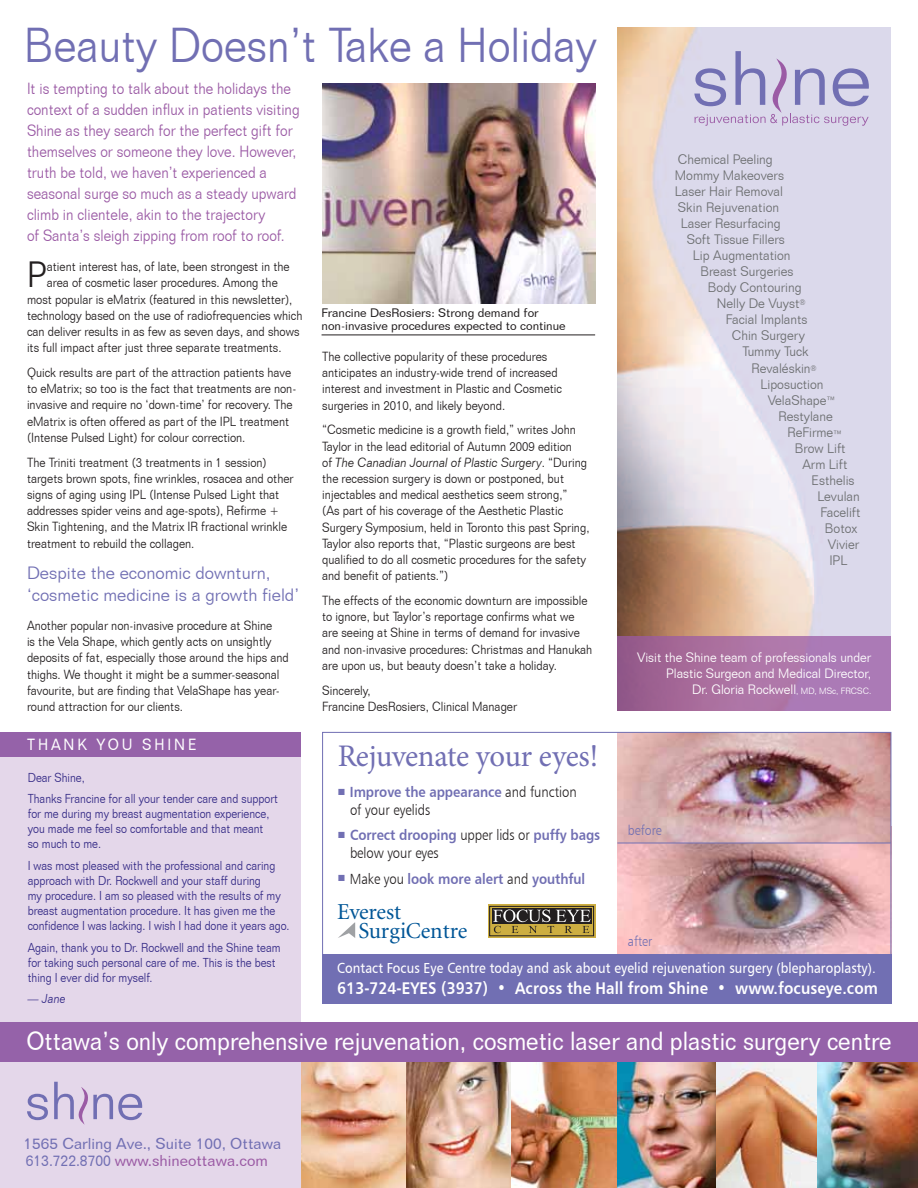
<style>
.page{position:relative;width:918px;height:1188px;background:#fff}
.page>*{position:absolute;margin:0;border:0;box-sizing:border-box;transform-origin:0 0}
.t1{font:300 47.7px "Folio BT";color:#716fb3;scale:.9 1}
.t2{font:300 35.55px "Folio BT";color:#231f20;scale:.9 1}
.t3{font:31.5px "Minion Pro";letter-spacing:-.015em;color:#716fb3}
.t4{font:25.5px "Folio BT";color:#fff;scale:.9 1}
.t5{font:22.8px/18.8px "Minion";letter-spacing:-.005em;color:#005697}
.t6{font:300 17.4px/22.5px "Folio BT";color:#716fb3}
.t7{font:16.95px "Humanist 777 BT Bold B";letter-spacing:.005em;color:#fff;scale:.89 1}
.t8{font:300 15.75px/21px "Folio BT";color:#9b5ba5;scale:.9 1}
.t9{font:15.75px "Folio BT";letter-spacing:.2em;color:#fff;scale:.9 1}
.t10{font:15.3px/17.4px "Folio BT";color:#716fb3}
.t11{font:14.7px "Humanist 777 BT Bold B";letter-spacing:-.005em;color:#716fb3;scale:.89 1}
.t12{font:14.7px "Humanist 777 BT Light B";letter-spacing:-.005em;color:#231f20;scale:.89 1}
.t13{font:14.55px "Humanist 777 BT Roman B";letter-spacing:.005em;color:#fff;scale:.89 1}
.t14{font:13.8px "Humanist 777 BT Light B";color:#716fb3;scale:.9 1}
.t15{font:300 13.35px "Folio BT";color:#6d6f71;scale:.95 1}
.t16{font:300 13.2px/15.9px "Folio BT";color:#fff;text-align:right;scale:.95 1}
.t17{font:300 12.9px/16.2px "Folio BT";color:#231f20;scale:.9 1}
.t18{font:300 12.6px/15px "Folio BT";color:#342a86;scale:.88 1}
.t19{font:italic 300 12.6px "Folio BT";color:#342a86;scale:.88 1}
.t20{font:12px/13.5px "Folio BT";color:#231f20}
.s1{font-style:italic}
.s2{font-style:italic;font-size:7.8px}
.s3{font-size:8.85px}
.s4{font-family:"Humanist 777 BT Light B";color:#231f20}
.s5{color:#9b5ba5}
</style>
<div class="page">
<img style="left:617px;top:844px;width:272px;height:110px">
<img style="left:322px;top:84px;width:274px;height:219px">
<img style="left:617px;top:27px;width:274px;height:610px">
<div style="left:617px;top:637px;width:274px;height:74px;background:linear-gradient(to right,#9e5f8b,#b282be)"></div>
<div style="left:322px;top:954px;width:569px;height:50px;background:#716fb3"></div>
<img style="left:617px;top:734px;width:272px;height:109px">
<hr style="left:617px;top:843px;width:274px;height:1px;background:#716fb3">
<svg style="left:338px;top:923px;width:17px;height:15px"></svg>
<svg style="left:488px;top:904px;width:108px;height:34px"></svg>
<div style="left:492px;top:908px;width:99px;height:16px;background:#231f20"></div>
<div style="left:489px;top:906px;width:105px;height:30px;border:1px solid #231f20"></div>
<svg style="left:493px;top:909px;width:98px;height:24px"></svg>
<svg style="left:694px;top:51px;width:175px;height:75px;background:#c6c1de"></svg>
<div style="left:0;top:735px;width:301px;height:364px;background:#e4d7ea"></div>
<div style="left:0;top:732px;width:301px;height:25px;background:#9562a9"></div>
<img style="left:301px;top:1062px;width:105px;height:126px">
<div style="left:0;top:1059px;width:301px;height:129px;background:#e4d7ea"></div>
<img style="left:519px;top:1062px;width:197px;height:126px">
<img style="left:407px;top:1062px;width:112px;height:126px">
<svg style="left:27px;top:1094px;width:21px;height:26px"></svg>
<svg style="left:54px;top:1082px;width:88px;height:43px"></svg>
<img style="left:816px;top:1062px;width:102px;height:126px">
<img style="left:716px;top:1062px;width:100px;height:126px">
<div style="left:0;top:1023px;width:918px;height:39px;background:#9562a9"></div>
<hr style="left:322px;top:335px;width:273px;height:1px;background:#231f20">
<div style="left:322px;top:732px;width:569px;height:272px;border:1px solid #716fb3"></div>
<h1 class="t1" style="left:24px;top:16px;width:638px">Beauty Doesn’t Take a Holiday</h1>
<p class="t8" style="left:27px;top:78px;width:305px">It is tempting to talk about the holidays the context of a sudden influx in patients visiting Shine as they search for the perfect gift for themselves or someone they love. However, truth be told, we haven’t experienced a seasonal surge so much as a steady upward climb in clientele, akin to the trajectory<br>of Santa’s sleigh zipping from roof to roof.</p>
<h2 class="t2" style="left:27px;top:253px;width:24px">P</h2>
<p class="t17" style="left:47px;top:258px;width:271px">atient interest has, of late, been strongest in the</p>
<p class="t17" style="left:47px;top:275px;width:258px">area of cosmetic laser procedures. Among the</p>
<p class="t17" style="left:27px;top:291px;width:296px">most popular is eMatrix (featured in this newsletter),</p>
<p class="t17" style="left:27px;top:307px;width:308px">technology based on the use of radiofrequencies which</p>
<p class="t17" style="left:27px;top:323px;width:304px">can deliver results in as few as seven days, and shows</p>
<p class="t17" style="left:27px;top:339px;width:284px">its full impact after just three separate treatments.</p>
<p class="t17" style="left:27px;top:364px;width:301px">Quick results are part of the attraction patients have to eMatrix; so too is the fact that treatments are non&shy;invasive and require no ‘down-time’ for recovery. The eMatrix is often offered as part of the IPL treatment (Intense Pulsed Light) for colour correction.</p>
<p class="t17" style="left:27px;top:454px;width:298px">The Triniti treatment (3 treatments in 1 session) targets brown spots, fine wrinkles, rosacea and other signs of aging using IPL (Intense Pulsed Light that addresses spider veins and age-spots), Refirme + Skin Tightening, and the Matrix IR fractional wrinkle treatment to rebuild the collagen.</p>
<h3 class="t6" style="left:27px;top:561px;width:274px">Despite the economic downturn, ‘cosmetic medicine is a growth field’</h3>
<p class="t17" style="left:27px;top:617px;width:292px">Another popular non-invasive procedure at Shine<br>is the Vela Shape, which gently acts on unsightly deposits of fat, especially those around the hips and thighs. We thought it might be a summer-seasonal favourite, but are finding that VelaShape has year&shy;round attraction for our clients.</p>
<p class="t20" style="left:322px;top:306px;width:246px">Francine DesRosiers: Strong demand for non-invasive procedures expected to continue</p>
<p class="t17" style="left:322px;top:348px;width:268px">The collective popularity of these procedures anticipates an industry-wide trend of increased interest and investment in Plastic and Cosmetic surgeries in 2010, and likely beyond.</p>
<p class="t17" style="left:322px;top:422px;width:299px">“Cosmetic medicine is a growth field,” writes John Taylor in the lead editorial of Autumn 2009 edition<br>of <span class="s1">The Canadian Journal of Plastic Surgery</span>. “During the recession surgery is down or postponed, but injectables and medical aesthetics seem strong,”<br>(As part of his coverage of the Aesthetic Plastic Surgery Symposium, held in Toronto this past Spring, Taylor also reports that, “Plastic surgeons are best qualified to do all cosmetic procedures for the safety and benefit of patients.”)</p>
<p class="t17" style="left:322px;top:592px;width:302px">The effects of the economic downturn are impossible to ignore, but Taylor’s reportage confirms what we are seeing at Shine in terms of demand for invasive and non-invasive procedures: Christmas and Hanukah are upon us, but beauty doesn’t take a holiday.</p>
<p class="t17" style="left:322px;top:682px;width:218px">Sincerely,<br>Francine DesRosiers, Clinical Manager</p>
<p class="t15" style="left:678px;top:151px;width:102px">Chemical Peeling</p>
<p class="t15" style="left:675px;top:167px;width:116px">Mommy Makeovers</p>
<p class="t15" style="left:675px;top:183px;width:115px">Laser Hair Removal</p>
<p class="t15" style="left:678px;top:199px;width:108px">Skin Rejuvenation</p>
<p class="t15" style="left:681px;top:215px;width:107px">Laser Resurfacing</p>
<p class="t15" style="left:687px;top:231px;width:105px">Soft Tissue Fillers</p>
<p class="t15" style="left:693px;top:247px;width:104px">Lip Augmentation</p>
<p class="t15" style="left:700px;top:263px;width:100px">Breast Surgeries</p>
<p class="t15" style="left:708px;top:279px;width:100px">Body Contouring</p>
<p class="t15" style="left:717px;top:295px;width:95px">Nelly De Vuyst<sup>®</sup></p>
<p class="t15" style="left:726px;top:311px;width:88px">Facial Implants</p>
<p class="t15" style="left:732px;top:328px;width:79px">Chin Surgery</p>
<p class="t15" style="left:742px;top:344px;width:71px">Tummy Tuck</p>
<p class="t15" style="left:751px;top:360px;width:70px">Revaléskin<span class="s2">®</span></p>
<p class="t15" style="left:760px;top:376px;width:68px">Liposuction</p>
<p class="t15" style="left:768px;top:392px;width:74px">VelaShape™</p>
<p class="t15" style="left:778px;top:408px;width:59px">Restylane</p>
<p class="t15" style="left:787px;top:424px;width:60px">ReFirme™</p>
<p class="t15" style="left:795px;top:440px;width:55px">Brow Lift</p>
<p class="t15" style="left:802px;top:456px;width:49px">Arm Lift</p>
<p class="t15" style="left:811px;top:472px;width:47px">Esthelis</p>
<p class="t15" style="left:817px;top:488px;width:46px">Levulan</p>
<p class="t15" style="left:820px;top:504px;width:44px">Facelift</p>
<p class="t15" style="left:825px;top:520px;width:36px">Botox</p>
<p class="t15" style="left:828px;top:536px;width:34px">Vivier</p>
<p class="t15" style="left:829px;top:553px;width:21px">IPL</p>
<p class="t16" style="left:637px;top:649px;width:248px">Visit the Shine team of professionals under<br>Plastic Surgeon and Medical Director,<br>Dr. Gloria Rockwell<span class="s3">, MD, MSc, FRCSC.</span></p>
<p class="t9" style="left:27px;top:735px;width:190px">THANK YOU SHINE</p>
<p class="t18" style="left:28px;top:766px;width:286px;line-height:21.6px">Dear Shine,<br>Thanks Francine for all your tender care and support</p>
<p class="t18" style="left:28px;top:806px;width:276px">for me during my breast augmentation experience, you made me feel so comfortable and that meant so much to me.</p>
<p class="t18" style="left:28px;top:858px;width:299px">I was most pleased with the professional and caring approach with Dr. Rockwell and your staff during<br>my procedure. I am so pleased with the results of my breast augmentation procedure. It has given me the confidence I was lacking. I wish I had done it years ago.</p>
<p class="t18" style="left:28px;top:940px;width:289px">Again, thank you to Dr. Rockwell and the Shine team for taking such personal care of me. This is the best thing I ever did for myself.</p>
<p class="t19" style="left:28px;top:991px;width:45px">— Jane</p>
<h3 class="t3" style="left:338px;top:735px;width:262px">Rejuvenate your eyes!</h3>
<p class="t11" style="left:338px;top:783px;width:269px">■ Improve the appearance <span class="s4">and function</span></p>
<p class="t12" style="left:350px;top:801px;width:92px">of your eyelids</p>
<p class="t11" style="left:338px;top:826px;width:296px">■ Correct drooping <span class="s4">upper lids or</span> puffy bags</p>
<p class="t12" style="left:350px;top:844px;width:101px">below your eyes</p>
<p class="t11" style="left:338px;top:869px;width:279px">■ <span class="s4">Make you</span> look more alert <span class="s4">and</span> youthful</p>
<h3 class="t5" style="left:358px;top:903px;width:110px;text-indent:-21px">Everest<br>SurgiCentre</h3>
<p class="t14" style="left:628px;top:822px;width:39px">before</p>
<p class="t14" style="left:628px;top:932px;width:29px">after</p>
<p class="t13" style="left:337px;top:959px;width:607px">Contact Focus Eye Centre today and ask about eyelid rejuvenation surgery (blepharoplasty).</p>
<h3 class="t7" style="left:337px;top:977px;width:609px">613-724-EYES (3937) • Across the Hall from Shine • www.focuseye.com</h3>
<h3 class="t4" style="left:26px;top:1025px;width:963px">Ottawa’s only comprehensive rejuvenation, cosmetic laser and plastic surgery centre</h3>
<p class="t10" style="left:24px;top:1134px;width:259px">1565 Carling Ave., Suite 100, Ottawa<br>613.722.8700 <span class="s5">www.shineottawa.com</span></p>
</div>
